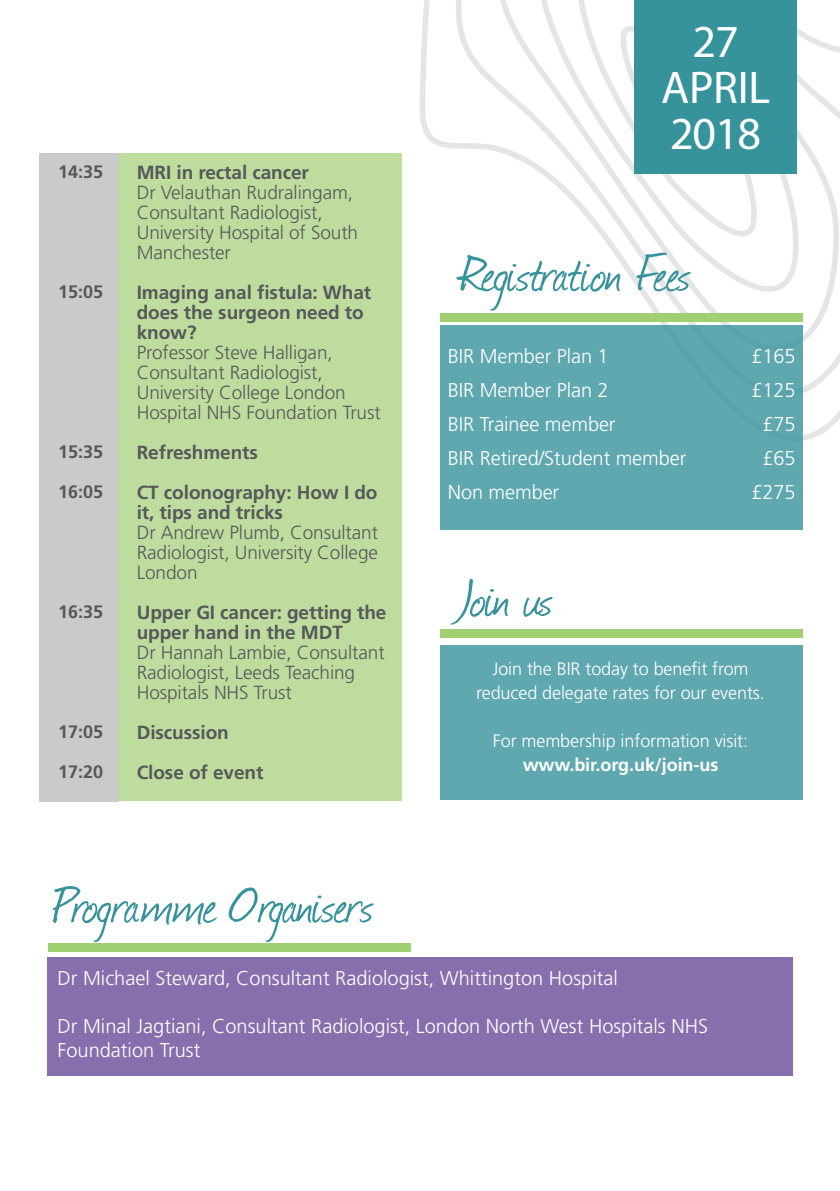
<style>
.page{position:relative;width:840px;height:1191px;background:#fff}
.page>*{position:absolute;margin:0;border:0;box-sizing:border-box;transform-origin:0 0}
.t1{font:60px "Journal";letter-spacing:-.015em;color:#37939b}
.t2{font:46px "Myriad Pro";letter-spacing:-.015em;color:#fff}
.t3{font:300 20px/24px "Frutiger LT";color:#fff}
.t4{font:300 19px/20px "Frutiger LT";letter-spacing:-.005em;color:#57585a}
.t5{font:700 19px/20px "Frutiger LT";letter-spacing:-.005em;color:#57585a}
.t6{font:300 18px/24px "Frutiger LT";letter-spacing:-.005em;color:#fff;text-align:center}
.t7{font:700 18px "Frutiger LT";color:#57585a}
.t8{font:700 18px "Frutiger LT";letter-spacing:-.005em;color:#fff}
</style>
<div class="page">
<svg style="left:419px;top:0;width:420px;height:445px"></svg>
<svg style="left:454px;top:0;width:385px;height:397px"></svg>
<svg style="left:493px;top:0;width:346px;height:366px"></svg>
<svg style="left:534px;top:0;width:266px;height:302px"></svg>
<svg style="left:575px;top:0;width:183px;height:245px"></svg>
<svg style="left:620px;top:23px;width:93px;height:152px"></svg>
<div style="left:39px;top:153px;width:80px;height:648px;background:#c9cacc"></div>
<div style="left:118px;top:153px;width:283px;height:648px;background:#bedc9e"></div>
<div style="left:634px;top:0;width:162px;height:174px;background:#37939b"></div>
<div style="left:440px;top:326px;width:362px;height:204px;background:#5fa8af"></div>
<div style="left:440px;top:313px;width:362px;height:9px;background:#a1d072"></div>
<div style="left:440px;top:645px;width:362px;height:155px;background:#5fa8af"></div>
<div style="left:440px;top:629px;width:362px;height:9px;background:#a1d072"></div>
<div style="left:47px;top:956px;width:745px;height:119px;background:#876fad"></div>
<div style="left:48px;top:943px;width:362px;height:9px;background:#a1d072"></div>
<p class="t7" style="left:58px;top:161px;width:47px">14:35</p>
<p class="t7" style="left:58px;top:281px;width:47px">15:05</p>
<p class="t7" style="left:58px;top:441px;width:47px">15:35</p>
<p class="t7" style="left:58px;top:481px;width:47px">16:05</p>
<p class="t7" style="left:58px;top:601px;width:47px">16:35</p>
<p class="t7" style="left:58px;top:721px;width:47px">17:05</p>
<p class="t7" style="left:58px;top:761px;width:47px">17:20</p>
<p class="t5" style="left:137px;top:162px;width:174px">MRI in rectal cancer</p>
<p class="t4" style="left:137px;top:182px;width:223px">Dr Velauthan Rudralingam,<br>Consultant Radiologist,<br>University Hospital of South<br>Manchester</p>
<p class="t5" style="left:137px;top:282px;width:236px">Imaging anal fistula: What does the surgeon need to know?</p>
<p class="t4" style="left:137px;top:342px;width:245px">Professor Steve Halligan,<br>Consultant Radiologist,<br>University College London<br>Hospital NHS Foundation Trust</p>
<p class="t5" style="left:137px;top:442px;width:123px">Refreshments</p>
<p class="t5" style="left:137px;top:482px;width:242px">CT colonography: How I do it, tips and tricks</p>
<p class="t4" style="left:137px;top:522px;width:243px;text-align:justify">Dr Andrew Plumb, Consultant Radiologist, University College London</p>
<p class="t5" style="left:137px;top:602px;width:251px">Upper GI cancer: getting the upper hand in the MDT</p>
<p class="t4" style="left:137px;top:642px;width:249px">Dr Hannah Lambie, Consultant<br>Radiologist, Leeds Teaching<br>Hospitals NHS Trust</p>
<p class="t5" style="left:137px;top:722px;width:93px">Discussion</p>
<p class="t5" style="left:137px;top:762px;width:128px">Close of event</p>
<p class="t1" style="left:53px;top:864px;width:322px">Programme Organisers</p>
<p class="t2" style="left:692px;top:13px;width:48px">27</p>
<p class="t2" style="left:660px;top:59px;width:111px">APRIL</p>
<p class="t2" style="left:669px;top:105px;width:92px">2018</p>
<p class="t1" style="left:459px;top:232px;width:232px">Registration Fees</p>
<p class="t3" style="left:447px;top:344px;width:162px">BIR Member Plan 1</p>
<p class="t3" style="left:751px;top:344px;width:46px">£165</p>
<p class="t3" style="left:447px;top:378px;width:162px">BIR Member Plan 2</p>
<p class="t3" style="left:751px;top:378px;width:46px">£125</p>
<p class="t3" style="left:447px;top:412px;width:169px">BIR Trainee member</p>
<p class="t3" style="left:762px;top:412px;width:35px">£75</p>
<p class="t3" style="left:447px;top:446px;width:240px">BIR Retired/Student member</p>
<p class="t3" style="left:762px;top:446px;width:35px">£65</p>
<p class="t3" style="left:447px;top:480px;width:113px">Non member</p>
<p class="t3" style="left:751px;top:480px;width:46px">£275</p>
<p class="t1" style="left:460px;top:557px;width:94px">Join us</p>
<p class="t6" style="left:476px;top:657px;width:290px">Join the BIR today to benefit from reduced delegate rates for our events.</p>
<p class="t6" style="left:492px;top:729px;width:257px">For membership information visit:</p>
<p class="t8" style="left:522px;top:754px;width:197px">www.bir.org.uk/join-us</p>
<p class="t3" style="left:57px;top:966px;width:561px">Dr Michael Steward, Consultant Radiologist, Whittington Hospital</p>
<p class="t3" style="left:57px;top:1014px;width:651px">Dr Minal Jagtiani, Consultant Radiologist, London North West Hospitals NHS<br>Foundation Trust</p>
</div>
